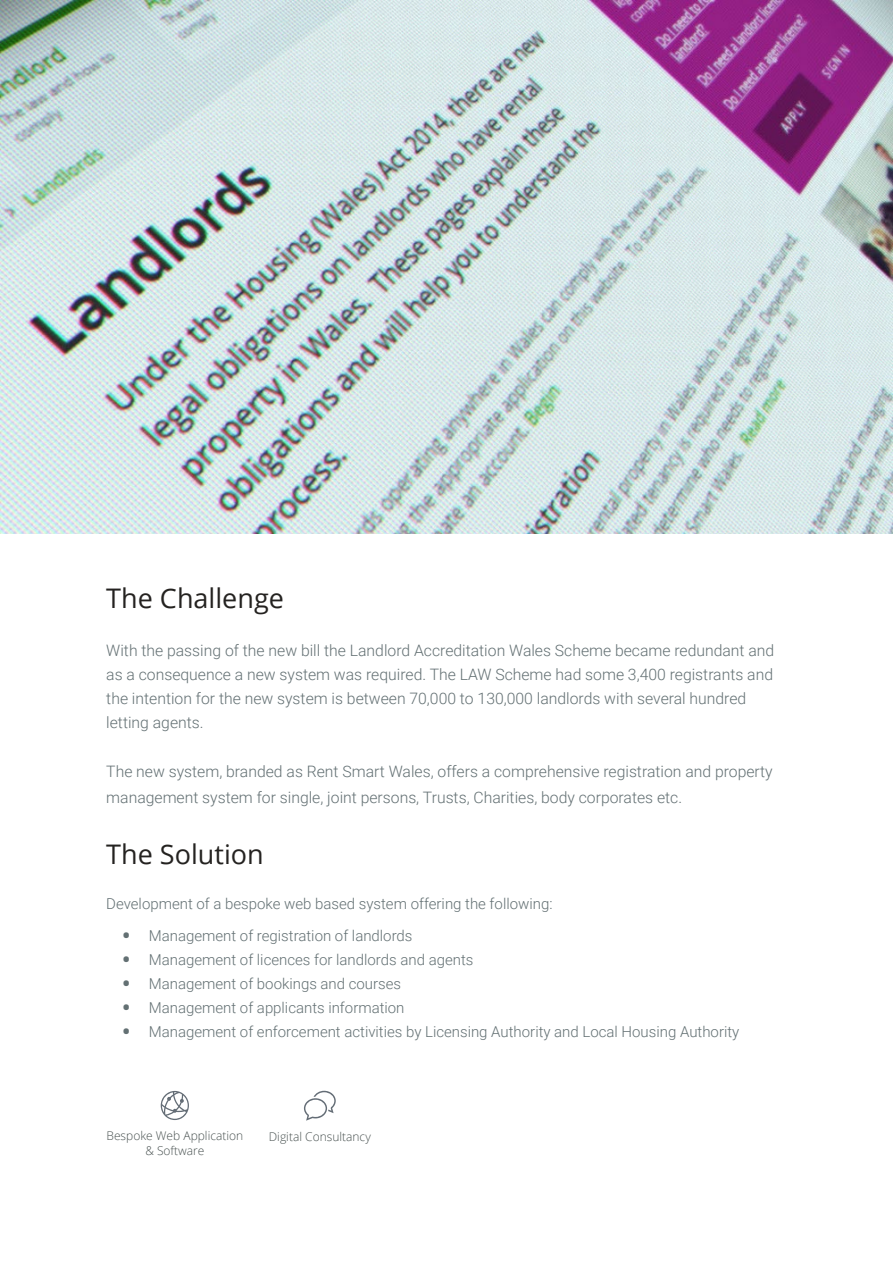
<style>
.page{position:relative;width:893px;height:1263px;background:#fff}
.page>*{position:absolute;margin:0;border:0;box-sizing:border-box;transform-origin:0 0}
.t1{font:27px "Open Sans";color:#242220}
.t2{font:300 15.75px/24px "Roboto";color:#637073}
.t3{font:300 15px "Roboto";color:#637073}
.t4{font:300 12px "Open Sans";color:#485150}
.s1{font-weight:400;font-size:27px}
</style>
<div class="page">
<img style="left:0;top:0;width:893px;height:534px">
<svg style="left:304px;top:1091px;width:32px;height:30px"></svg>
<svg style="left:161px;top:1091px;width:28px;height:29px"></svg>
<h1 class="t1" style="left:106px;top:579px;width:179px">The Challenge</h1>
<p class="t2" style="left:106px;top:637px;width:669px">With the passing of the new bill the Landlord Accreditation Wales Scheme became redundant and as a consequence a new system was required. The LAW Scheme had some 3,400 registrants and the intention for the new system is between 70,000 to 130,000 landlords with several hundred letting agents.</p>
<p class="t2" style="left:106px;top:758px;width:668px;line-height:25.5px">The new system, branded as Rent Smart Wales, offers a comprehensive registration and property management system for single, joint persons, Trusts, Charities, body corporates etc.</p>
<h1 class="t1" style="left:106px;top:835px;width:159px">The Solution</h1>
<p class="t3" style="left:106px;top:893px;width:448px">Development of a bespoke web based system offering the following:</p>
<p class="t3" style="left:122px;top:925px;width:292px"><span class="s1">•</span> Management of registration of landlords</p>
<p class="t3" style="left:122px;top:949px;width:353px"><span class="s1">•</span> Management of licences for landlords and agents</p>
<p class="t3" style="left:122px;top:973px;width:281px"><span class="s1">•</span> Management of bookings and courses</p>
<p class="t3" style="left:122px;top:997px;width:284px"><span class="s1">•</span> Management of applicants information</p>
<p class="t3" style="left:122px;top:1021px;width:619px"><span class="s1">•</span> Management of enforcement activities by Licensing Authority and Local Housing Authority</p>
<p class="t4" style="left:107px;top:1127px;width:138px">Bespoke Web Application</p>
<p class="t4" style="left:269px;top:1128px;width:103px">Digital Consultancy</p>
<p class="t4" style="left:145px;top:1142px;width:61px">&amp; Software</p>
</div>
